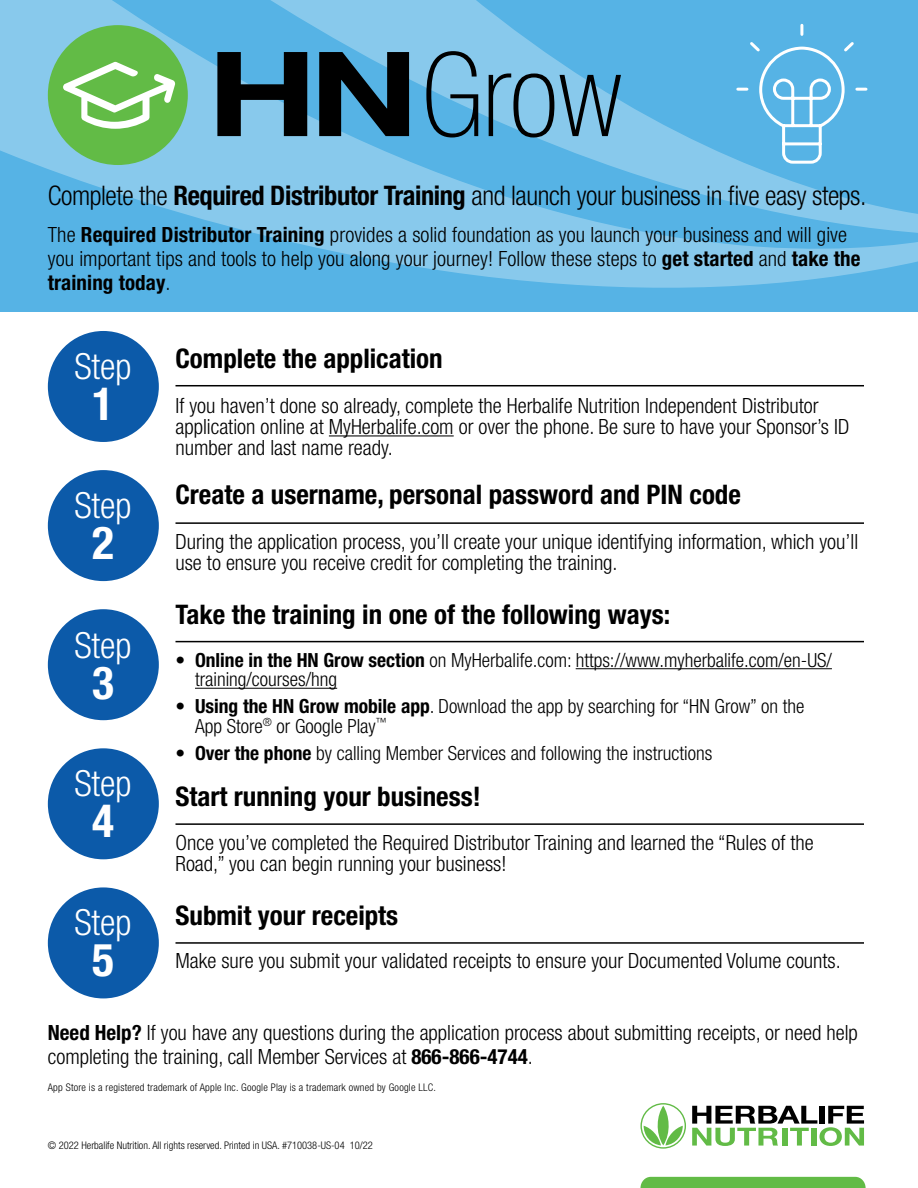
<style>
.page{position:relative;width:918px;height:1188px;background:#fff}
.page>*{position:absolute;margin:0;border:0;box-sizing:border-box;transform-origin:0 0}
.t1{font:700 condensed 45.6px "Helvetica Neue LT Std";color:#fff}
.t2{font:300 condensed 36px "Helvetica Neue LT Std";color:#fff}
.t3{font:700 condensed 27px "Helvetica Neue LT Std";color:#000}
.t4{font:300 condensed 27px "Helvetica Neue LT Std";letter-spacing:-.015em;color:#000}
.t5{font:300 condensed 21px/21px "Helvetica Neue LT Std";color:#000}
.t6{font:300 condensed 19.5px/19.5px "Helvetica Neue LT Std";color:#000}
.t7{font:300 condensed 10.5px "Helvetica Neue LT Std";letter-spacing:.02em;color:#000}
.t8{font:300 condensed 10.5px "Helvetica Neue LT Std";color:#000}
.s1{font-weight:700}
</style>
<div class="page">
<div style="left:0;top:0;width:918px;height:311px;background:#56b3e5"></div>
<svg style="left:0;top:0;width:918px;height:288px"></svg>
<svg style="left:735px;top:22px;width:134px;height:143px"></svg>
<hr style="left:329px;top:435px;width:125px;height:1px;background:#000">
<div style="left:48px;top:331px;width:111px;height:111px;background:#0c5aa9;border-radius:50%"></div>
<div style="left:48px;top:470px;width:111px;height:111px;background:#0c5aa9;border-radius:50%"></div>
<div style="left:48px;top:609px;width:111px;height:111px;background:#0c5aa9;border-radius:50%"></div>
<div style="left:48px;top:748px;width:111px;height:111px;background:#0c5aa9;border-radius:50%"></div>
<div style="left:48px;top:887px;width:111px;height:111px;background:#0c5aa9;border-radius:50%"></div>
<hr style="left:576px;top:668px;width:256px;height:1px;background:#000">
<hr style="left:195px;top:688px;width:142px;height:1px;background:#000">
<hr style="left:176px;top:385px;width:688px;height:1px;background:#000">
<hr style="left:176px;top:522px;width:688px;height:2px;background:#000">
<hr style="left:176px;top:641px;width:688px;height:1px;background:#000">
<hr style="left:176px;top:823px;width:688px;height:2px;background:#000">
<hr style="left:176px;top:942px;width:688px;height:2px;background:#000">
<svg style="left:426px;top:51px;width:52px;height:87px"></svg>
<svg style="left:489px;top:73px;width:65px;height:65px;background:#6194b0"></svg>
<svg style="left:560px;top:75px;width:61px;height:61px;background:#5d8faa"></svg>
<svg style="left:217px;top:52px;width:90px;height:84px"></svg>
<svg style="left:319px;top:52px;width:90px;height:84px"></svg>
<div style="left:48px;top:25px;width:140px;height:140px;background:#62bb46;border-radius:50%"></div>
<svg style="left:63px;top:62px;width:112px;height:67px"></svg>
<svg style="left:640px;top:1103px;width:46px;height:46px"></svg>
<svg style="left:692px;top:1106px;width:172px;height:40px"></svg>
<div style="left:640px;top:1177px;width:226px;height:11px;background:#62bb46"></div>
<p class="t4" style="left:48px;top:180px;width:820px">Complete the <span class="s1">Required Distributor Training</span> and launch your business in five easy steps.</p>
<p class="t5" style="left:48px;top:222px;width:814px;line-height:24px">The <span class="s1">Required Distributor Training</span> provides a solid foundation as you launch your business and will give you important tips and tools to help you along your journey! Follow these steps to <span class="s1">get started</span> and <span class="s1">take the training today</span>.</p>
<h2 class="t2" style="left:74px;top:345px;width:59px">Step</h2>
<h1 class="t1" style="left:92px;top:376px;width:23px">1</h1>
<h2 class="t2" style="left:74px;top:485px;width:59px">Step</h2>
<h1 class="t1" style="left:92px;top:515px;width:23px">2</h1>
<h2 class="t2" style="left:74px;top:625px;width:59px">Step</h2>
<h1 class="t1" style="left:92px;top:655px;width:23px">3</h1>
<h2 class="t2" style="left:74px;top:763px;width:59px">Step</h2>
<h1 class="t1" style="left:92px;top:793px;width:23px">4</h1>
<h2 class="t2" style="left:74px;top:902px;width:59px">Step</h2>
<h1 class="t1" style="left:92px;top:932px;width:23px">5</h1>
<p class="t3" style="left:176px;top:342px;width:269px">Complete the application</p>
<p class="t5" style="left:176px;top:395px;width:675px">If you haven’t done so already, complete the Herbalife Nutrition Independent Distributor application online at MyHerbalife.com or over the phone. Be sure to have your Sponsor’s ID number and last name ready.</p>
<p class="t3" style="left:176px;top:479px;width:567px">Create a username, personal password and PIN code</p>
<p class="t5" style="left:176px;top:531px;width:684px">During the application process, you’ll create your unique identifying information, which you’ll use to ensure you receive credit for completing the training.</p>
<p class="t3" style="left:176px;top:598px;width:496px">Take the training in one of the following ways:</p>
<p class="t6" style="left:195px;top:650px;width:638px;text-indent:-20px">• <span class="s1">Online in the HN Grow section</span> on MyHerbalife.com: https://www.myherbalife.com/en-US/ training/courses/hng</p>
<p class="t6" style="left:195px;top:696px;width:611px;text-indent:-20px">• <span class="s1">Using the HN Grow mobile app</span>. Download the app by searching for “HN Grow” on the<br>App Store<sup>®</sup> or Google Play<sup>™</sup></p>
<p class="t6" style="left:176px;top:743px;width:538px">• <span class="s1">Over the phone</span> by calling Member Services and following the instructions</p>
<p class="t3" style="left:176px;top:780px;width:307px">Start running your business!</p>
<p class="t5" style="left:176px;top:832px;width:640px">Once you’ve completed the Required Distributor Training and learned the “Rules of the<br>Road,” you can begin running your business!</p>
<p class="t3" style="left:176px;top:899px;width:224px">Submit your receipts</p>
<p class="t5" style="left:176px;top:950px;width:667px">Make sure you submit your validated receipts to ensure your Documented Volume counts.</p>
<p class="t5" style="left:48px;top:1020px;width:812px;line-height:24px"><span class="s1">Need Help?</span> If you have any questions during the application process about submitting receipts, or need help completing the training, call Member Services at <span class="s1">866-866-4744</span>.</p>
<p class="t7" style="left:48px;top:1081px;width:390px">App Store is a registered trademark of Apple Inc. Google Play is a trademark owned by Google LLC.</p>
<p class="t8" style="left:48px;top:1139px;width:326px">© 2022 Herbalife Nutrition. All rights reserved. Printed in USA. #710038-US-04 10/22</p>
</div>
